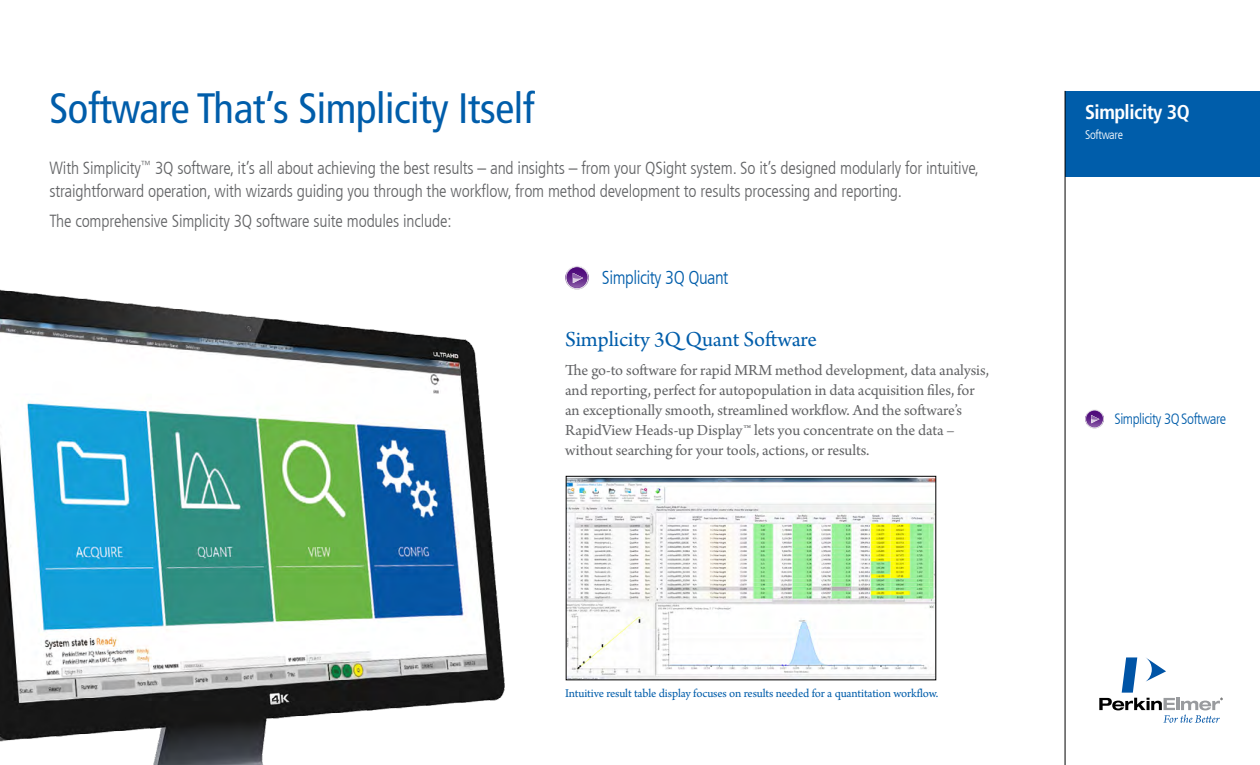
<style>
.page{position:relative;width:1260px;height:765px;background:#fff}
.page>*{position:absolute;margin:0;border:0;box-sizing:border-box;transform-origin:0 0}
.t1{font:condensed 42.5px "Frutiger LT Com";letter-spacing:-.01em;color:#005daa}
.t2{font:22.5px "Arno Pro";letter-spacing:-.005em;color:#005daa}
.t3{font:700 condensed 20px "Frutiger LT Com";letter-spacing:-.025em;color:#fff}
.t4{font:300 condensed 18.75px "Frutiger LT Com";letter-spacing:-.025em;color:#005daa}
.t5{font:300 condensed 17.5px/22.5px "Frutiger LT Com";letter-spacing:-.01em;color:#636466}
.t6{font:16.25px/20px "Arno Pro";letter-spacing:-.005em;color:#636466}
.t7{font:300 condensed 15px "Frutiger LT Com";letter-spacing:-.03em;color:#005daa}
.t8{font:12.5px "Arno Pro";letter-spacing:-.01em;color:#005daa}
.t9{font:300 condensed 12.5px "Frutiger LT Com";letter-spacing:-.025em;color:#fff}
</style>
<div class="page">
<div style="left:1065px;top:91px;width:195px;height:85px;background:#005daa"></div>
<hr style="left:1065px;top:91px;width:1px;height:674px;background:#000">
<svg style="left:1099px;top:657px;width:123px;height:66px"></svg>
<img style="left:0;top:289px;width:505px;height:476px">
<svg style="left:565px;top:266px;width:24px;height:24px"></svg>
<svg style="left:565px;top:266px;width:24px;height:23px"></svg>
<div style="left:566px;top:266px;width:23px;height:23px;background:#c7b7d2;border-radius:11px"></div>
<div style="left:566px;top:267px;width:22px;height:22px;background:#dbd0e3;border-radius:11px"></div>
<svg style="left:566px;top:267px;width:22px;height:21px"></svg>
<svg style="left:567px;top:267px;width:20px;height:21px"></svg>
<img style="left:568px;top:478px;width:366px;height:200px">
<div style="left:566px;top:476px;width:370px;height:204px;border:1px solid #000"></div>
<svg style="left:1085px;top:409px;width:19px;height:19px"></svg>
<svg style="left:1085px;top:410px;width:19px;height:18px"></svg>
<svg style="left:1086px;top:410px;width:17px;height:18px"></svg>
<svg style="left:1086px;top:411px;width:17px;height:16px"></svg>
<svg style="left:1091px;top:415px;width:8px;height:8px"></svg>
<h1 class="t1" style="left:49px;top:83px;width:487px">Software That’s Simplicity Itself</h1>
<p class="t5" style="left:49px;top:157px;width:931px">With Simplicity<sup>™</sup> 3Q software, it’s all about achieving the best results – and insights – from your QSight system. So it’s designed modularly for intuitive, straightforward operation, with wizards guiding you through the workflow, from method development to results processing and reporting.</p>
<p class="t5" style="left:50px;top:210px;width:404px">The comprehensive Simplicity 3Q software suite modules include:</p>
<p class="t4" style="left:602px;top:267px;width:128px">Simplicity 3Q Quant</p>
<p class="t2" style="left:565px;top:327px;width:253px">Simplicity 3Q Quant Software</p>
<p class="t6" style="left:565px;top:361px;width:425px">The go-to software for rapid MRM method development, data analysis, and reporting, perfect for autopopulation in data acquisition files, for an exceptionally smooth, streamlined workflow. And the software’s RapidView Heads-up Display™ lets you concentrate on the data – without searching for your tools, actions, or results.</p>
<p class="t8" style="left:565px;top:686px;width:375px">Intuitive result table display focuses on results needed for a quantitation workflow.</p>
<p class="t3" style="left:1085px;top:100px;width:106px">Simplicity 3Q</p>
<p class="t9" style="left:1085px;top:128px;width:39px">Software</p>
<p class="t7" style="left:1114px;top:410px;width:113px">Simplicity 3QSoftware</p>
</div>
